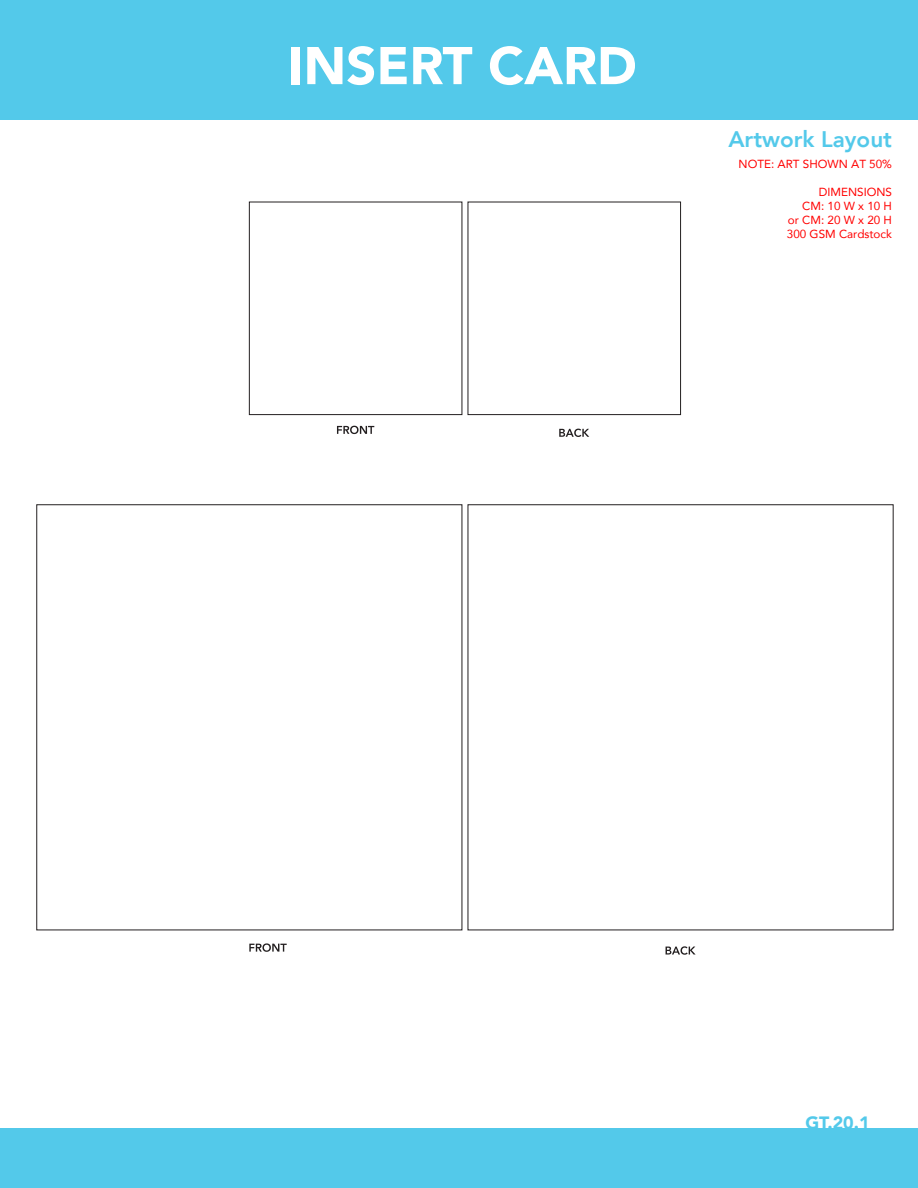
<style>
.page{position:relative;width:918px;height:1188px;background:#fff}
.page>*{position:absolute;margin:0;border:0;box-sizing:border-box;transform-origin:0 0}
.t1{font:900 52.5px "Avenir";color:#fff}
.t2{font:800 22.5px "Avenir";color:#53c9ea}
.t3{font:900 17.85px "Avenir";color:#53c9ea}
.t4{font:11.7px/14px "Avenir";color:#f00;text-align:right}
</style>
<div class="page">
<svg style="left:559px;top:429px;width:30px;height:8px"></svg>
<svg style="left:337px;top:426px;width:37px;height:8px"></svg>
<svg style="left:666px;top:946px;width:30px;height:9px"></svg>
<svg style="left:249px;top:943px;width:38px;height:9px"></svg>
<div style="left:249px;top:202px;width:213px;height:213px;background:#fff;border:1px solid #231f20"></div>
<div style="left:468px;top:202px;width:213px;height:213px;background:#fff;border:1px solid #231f20"></div>
<div style="left:36px;top:504px;width:426px;height:426px;background:#fff;border:1px solid #231f20"></div>
<div style="left:0;top:1129px;width:918px;height:59px;background:#53c9ea"></div>
<div style="left:0;top:0;width:918px;height:119px;background:#53c9ea"></div>
<h1 class="t1" style="left:288px;top:35px;width:350px">INSERT CARD</h1>
<h2 class="t2" style="left:728px;top:130px;width:165px">Artwork Layout</h2>
<p class="t4" style="left:739px;top:157px;width:155px">NOTE: ART SHOWN AT 50%</p>
<p class="t4" style="left:787px;top:185px;width:107px">DIMENSIONS<br>CM: 10 W x 10 H<br>or CM: 20 W x 20 H<br>300 GSM Cardstock</p>
<h3 class="t3" style="left:805px;top:1112px;width:66px">GT.20.1</h3>
</div>
